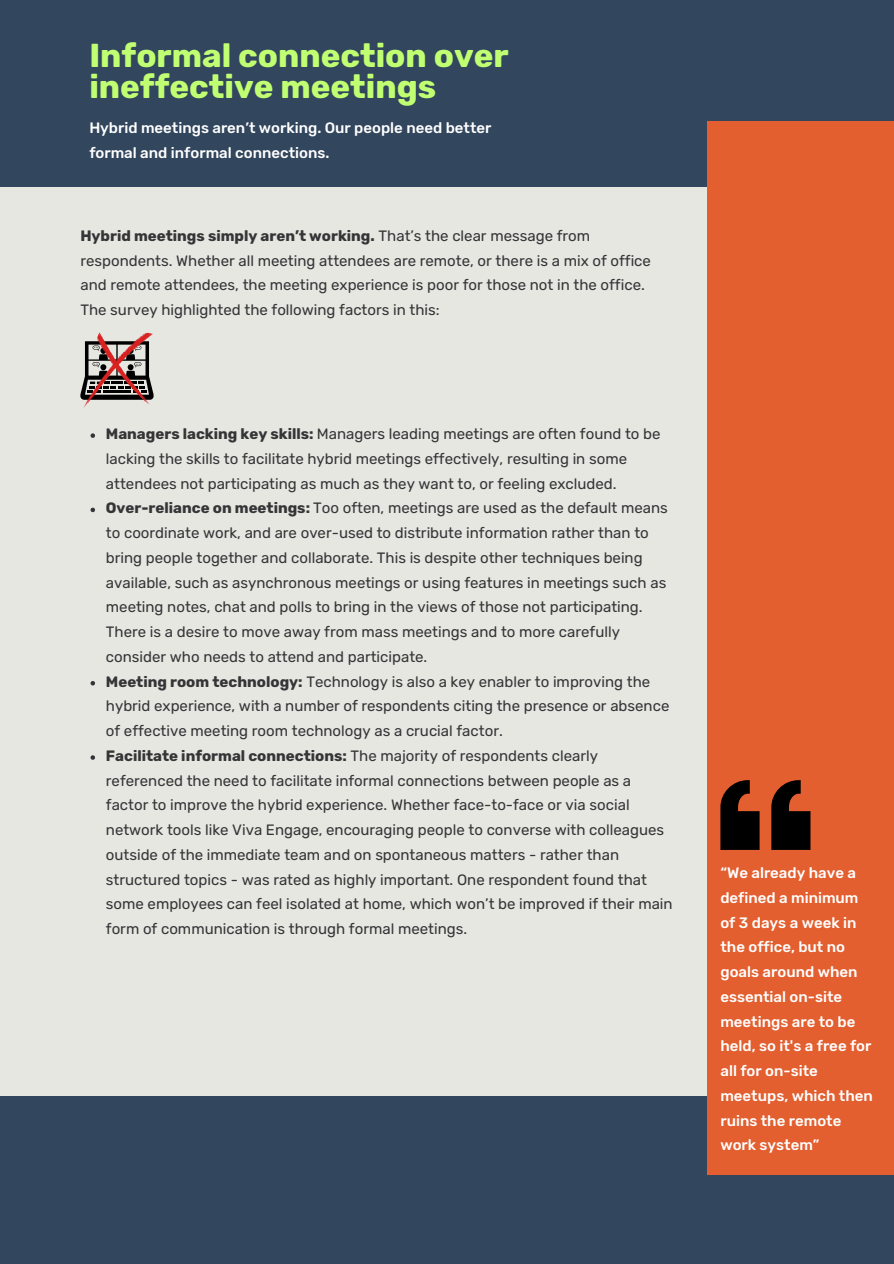
<style>
.page{position:relative;width:894px;height:1264px;background:#fff}
.page>*{position:absolute;margin:0;border:0;box-sizing:border-box;transform-origin:0 0}
.t1{font:700 33px/31.5px "Rubik";color:#c1ff72}
.t2{font:15px/24.8px "Rubik";color:#353537}
.t3{font:500 15px/24.8px "Rubik";color:#fff}
.s1{font-weight:700}
</style>
<div class="page">
<div style="left:0;top:0;width:893px;height:1263px;background:#32465e"></div>
<div style="left:0;top:187px;width:715px;height:908px;background:#e6e7e1"></div>
<div style="left:706px;top:121px;width:187px;height:1052px;background:#e35f2f"></div>
<svg style="left:720px;top:780px;width:90px;height:70px"></svg>
<svg style="left:90px;top:433px;width:5px;height:5px"></svg>
<svg style="left:90px;top:507px;width:5px;height:5px"></svg>
<svg style="left:90px;top:681px;width:5px;height:4px"></svg>
<svg style="left:90px;top:755px;width:5px;height:4px"></svg>
<svg style="left:80px;top:332px;width:74px;height:76px"></svg>
<p class="t1" style="left:89px;top:40px;width:421px">Informal connection over ineffective meetings</p>
<p class="t3" style="left:89px;top:115px;width:403px">Hybrid meetings aren’t working. Our people need better formal and informal connections.</p>
<h1 class="t2" style="left:80px;top:223px;width:572px"><span class="s1">Hybrid meetings simply aren’t working.</span> That’s the clear message from respondents. Whether all meeting attendees are remote, or there is a mix of office and remote attendees, the meeting experience is poor for those not in the office.<br>The survey highlighted the following factors in this:</h1>
<h2 class="t2" style="left:106px;top:421px;width:556px"><span class="s1">Managers lacking key skills:</span> Managers leading meetings are often found to be lacking the skills to facilitate hybrid meetings effectively, resulting in some attendees not participating as much as they want to, or feeling excluded.</h2>
<p class="t2" style="left:106px;top:496px;width:563px"><span class="s1">Over-reliance on meetings:</span> Too often, meetings are used as the default means to coordinate work, and are over-used to distribute information rather than to bring people together and collaborate. This is despite other techniques being available, such as asynchronous meetings or using features in meetings such as meeting notes, chat and polls to bring in the views of those not participating.<br>There is a desire to move away from mass meetings and to more carefully consider who needs to attend and participate.</p>
<h2 class="t2" style="left:106px;top:669px;width:565px"><span class="s1">Meeting room technology:</span> Technology is also a key enabler to improving the hybrid experience, with a number of respondents citing the presence or absence of effective meeting room technology as a crucial factor.</h2>
<p class="t2" style="left:106px;top:743px;width:568px"><span class="s1">Facilitate informal connections:</span> The majority of respondents clearly referenced the need to facilitate informal connections between people as a factor to improve the hybrid experience. Whether face-to-face or via social network tools like Viva Engage, encouraging people to converse with colleagues outside of the immediate team and on spontaneous matters - rather than structured topics - was rated as highly important. One respondent found that some employees can feel isolated at home, which won’t be improved if their main form of communication is through formal meetings.</p>
<p class="t3" style="left:720px;top:860px;width:154px">“We already have a defined a minimum of 3 days a week in the office, but no goals around when essential on-site meetings are to be held, so it's a free for all for on-site meetups, which then ruins the remote work system”</p>
</div>
